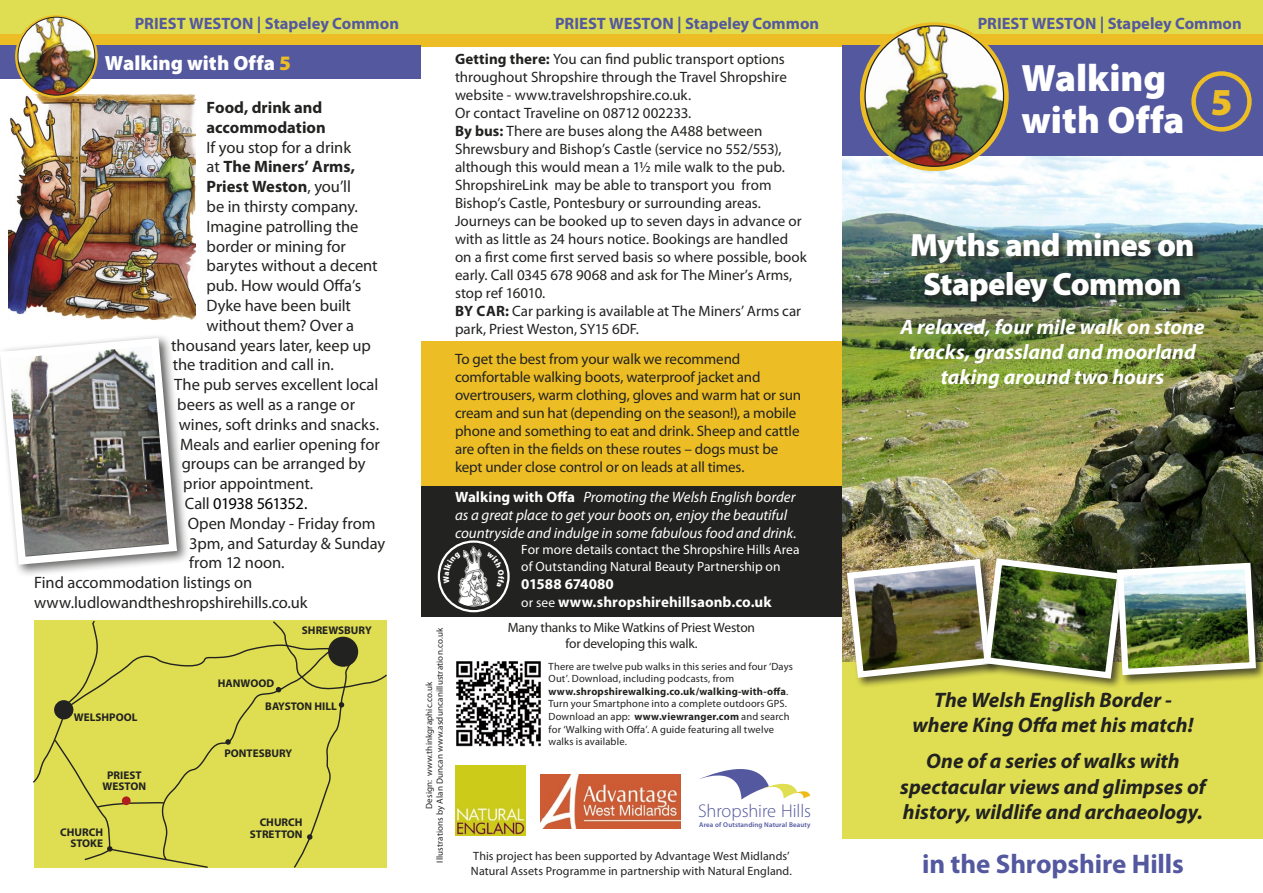
<style>
.page{position:relative;width:1263px;height:893px;background:#fff}
.page>*{position:absolute;margin:0;border:0;box-sizing:border-box;transform-origin:0 0}
.t1{font:900 38.25px/42px "Myriad Pro";color:#fff}
.t2{font:900 38.25px "Myriad Pro";color:#ecbd24}
.t3{font:900 32.25px/38.7px "Myriad Pro";letter-spacing:-.02em;color:#fff;text-align:center}
.t4{font:700 27px "Myriad Pro";letter-spacing:-.005em;color:#53589f}
.t5{font:italic 700 21px/25.2px "Myriad Pro";color:#222221;text-align:center}
.t6{font:italic 700 21px/25.2px "Myriad Pro";color:#fff;text-align:center}
.t7{font:900 20.55px "Myriad Pro";color:#fff}
.t8{font:300 18.45px "Myriad Pro";letter-spacing:-.005em;color:#53589f}
.t9{font:16.5px "Myriad Pro";letter-spacing:-.005em;color:#222221}
.t10{font:700 16.5px "Myriad Pro";color:#53589f}
.t11{font:700 16.5px/19.8px "Myriad Pro";color:#222221}
.t12{font:16.5px "Myriad Pro";letter-spacing:-.03em;color:#000}
.t13{font:15px/18px "Myriad Pro";letter-spacing:-.005em;color:#222221}
.t14{font:italic 15px/18px "Myriad Pro";color:#fff}
.t15{font:700 15px/18px "Myriad Pro";letter-spacing:.005em;color:#fff}
.t16{font:13.5px/16.2px "Myriad Pro";color:#fff}
.t17{font:13.5px/16.2px "Myriad Pro";letter-spacing:-.02em;color:#222221;text-align:center}
.t18{font:12px/14.4px "Myriad Pro";letter-spacing:.005em;color:#222221}
.t19{font:700 11.1px/11.1px "Myriad Pro";color:#222221;text-align:center}
.t20{font:10.5px/12.6px "Myriad Pro";letter-spacing:.015em;color:#222221}
.t21{font:9px/10.8px "Myriad Pro";letter-spacing:.015em;color:#222221;text-align:center}
.t22{font:600 6.9px "Myriad Pro";letter-spacing:.02em;color:#53589f}
.s1{color:#ecbd24}
.s2{font-weight:400}
.s3{color:#222221}
.s4{font-weight:700}
.s5{font-weight:700;font-style:normal}
.s6{font-weight:400;font-size:13.5px}
</style>
<div class="page">
<img style="left:9px;top:95px;width:186px;height:226px">
<div style="left:421px;top:486px;width:421px;height:131px;background:#222221"></div>
<div style="left:421px;top:341px;width:421px;height:145px;background:#ecbd24"></div>
<div style="left:0;top:0;width:1263px;height:44px;background:#dfde52"></div>
<div style="left:842px;top:651px;width:421px;height:188px;background:#dfde52"></div>
<div style="left:0;top:34px;width:1263px;height:13px;background:#ecbd24"></div>
<img style="left:842px;top:155px;width:421px;height:507px">
<div style="left:842px;top:45px;width:421px;height:110px;background:#53589f"></div>
<div style="left:0;top:45px;width:421px;height:34px;background:#53589f"></div>
<svg style="left:860px;top:22px;width:149px;height:149px"></svg>
<img style="left:865px;top:26px;width:138px;height:140px">
<div style="left:844px;top:557px;width:158px;height:132px;background:#222221;opacity:.75"></div>
<div style="left:981px;top:556px;width:154px;height:134px;background:#222221;opacity:.75"></div>
<div style="left:1115px;top:560px;width:148px;height:126px;background:#222221;opacity:.75"></div>
<img style="left:843px;top:555px;width:416px;height:127px">
<svg style="left:439px;top:542px;width:69px;height:69px"></svg>
<div style="left:438px;top:540px;width:72px;height:72px;border:2px solid #fff;border-radius:50%"></div>
<img style="left:443px;top:546px;width:61px;height:61px;border-radius:30px">
<svg style="left:698px;top:769px;width:112px;height:30px"></svg>
<img style="left:455px;top:765px;width:70px;height:70px">
<img style="left:540px;top:775px;width:141px;height:53px">
<img style="left:456px;top:661px;width:85px;height:86px">
<div style="left:1191px;top:71px;width:61px;height:61px;border:4px solid #ecbd24;border-radius:50%"></div>
<svg style="left:15px;top:15px;width:83px;height:83px"></svg>
<img style="left:18px;top:17px;width:77px;height:78px">
<div style="left:18px;top:17px;width:77px;height:78px;border:1px solid #222221;border-radius:50%"></div>
<div style="left:0;top:334px;width:190px;height:244px;background:#222221;opacity:.75"></div>
<svg style="left:0;top:334px;width:181px;height:235px"></svg>
<div style="left:912px;top:233px;width:290px;height:78px;background:#222221;opacity:.75"></div>
<div style="left:33px;top:620px;width:354px;height:248px;background:#dfde52"></div>
<div style="left:122px;top:796px;width:9px;height:9px;background:#af1d1f;border-radius:50%"></div>
<svg style="left:443px;top:552px;width:18px;height:32px"></svg>
<svg style="left:487px;top:552px;width:17px;height:35px"></svg>
<p class="t10" style="left:135px;top:13px;width:266px">PRIEST WESTON | Stapeley Common</p>
<p class="t10" style="left:555px;top:13px;width:266px">PRIEST WESTON | Stapeley Common</p>
<p class="t10" style="left:978px;top:13px;width:266px">PRIEST WESTON | Stapeley Common</p>
<h3 class="t7" style="left:105px;top:51px;width:187px">Walking with Offa <span class="s1">5</span></h3>
<p class="t11" style="left:207px;top:97px;width:121px">Food, drink and accommodation</p>
<p class="t9" style="left:207px;top:137px;width:146px">If you stop for a drink</p>
<p class="t11" style="left:207px;top:156px;width:150px"><span class="s2">at</span> The Miners’ Arms,</p>
<p class="t11" style="left:207px;top:176px;width:146px">Priest Weston<span class="s2">, you’ll</span></p>
<p class="t9" style="left:207px;top:196px;width:153px">be in thirsty company.</p>
<p class="t9" style="left:207px;top:216px;width:153px">Imagine patrolling the</p>
<p class="t9" style="left:207px;top:236px;width:141px">border or mining for</p>
<p class="t9" style="left:207px;top:256px;width:173px">barytes without a decent</p>
<p class="t9" style="left:207px;top:275px;width:156px">pub. How would Offa’s</p>
<p class="t9" style="left:207px;top:295px;width:146px">Dyke have been built</p>
<p class="t9" style="left:207px;top:315px;width:149px">without them? Over a</p>
<p class="t9" style="left:171px;top:335px;width:201px">thousand years later, keep up</p>
<p class="t9" style="left:173px;top:355px;width:163px">the tradition and call in.</p>
<p class="t9" style="left:174px;top:374px;width:206px">The pub serves excellent local</p>
<p class="t9" style="left:177px;top:394px;width:179px">beers as well as a range or</p>
<p class="t9" style="left:179px;top:414px;width:202px">wines, soft drinks and snacks.</p>
<p class="t9" style="left:180px;top:434px;width:201px">Meals and earlier opening for</p>
<p class="t9" style="left:182px;top:454px;width:185px">groups can be arranged by</p>
<p class="t9" style="left:183px;top:473px;width:132px">prior appointment.</p>
<p class="t12" style="left:185px;top:493px;width:124px"><span class="s3">Call</span> 01938 561352.</p>
<p class="t9" style="left:188px;top:513px;width:189px">Open Monday - Friday from</p>
<p class="t9" style="left:189px;top:533px;width:197px">3pm, and Saturday &amp; Sunday</p>
<p class="t9" style="left:189px;top:553px;width:97px">from 12 noon.</p>
<p class="t9" style="left:34px;top:572px;width:220px">Find accommodation listings on</p>
<p class="t9" style="left:34px;top:592px;width:275px">www.ludlowandtheshropshirehills.co.uk</p>
<p class="t19" style="left:218px;top:677px;width:58px">HANWOOD</p>
<p class="t19" style="left:302px;top:625px;width:64px">SHREWSBURY</p>
<p class="t19" style="left:74px;top:712px;width:65px">WELSHPOOL</p>
<p class="t19" style="left:103px;top:770px;width:45px">PRIEST<br>WESTON</p>
<p class="t19" style="left:265px;top:700px;width:73px">BAYSTON HILL</p>
<p class="t19" style="left:224px;top:747px;width:62px">PONTESBURY</p>
<p class="t19" style="left:260px;top:817px;width:44px">CHURCH</p>
<p class="t19" style="left:60px;top:827px;width:44px">CHURCH</p>
<p class="t19" style="left:250px;top:828px;width:54px">STRETTON</p>
<p class="t19" style="left:70px;top:838px;width:34px">STOKE</p>
<p class="t21" style="left:423px;top:862px;width:236px;rotate:-90deg">Design: www.thinkgraphic.co.uk<br>Illustrations by Alan Duncan www.asduncanillustration.co.uk</p>
<p class="t13" style="left:455px;top:49px;width:353px"><span class="s4">Getting there:</span> You can find public transport options throughout Shropshire through the Travel Shropshire website - www.travelshropshire.co.uk.<br>Or contact Traveline on 08712 002233.<br><span class="s4">By bus:</span> There are buses along the A488 between Shrewsbury and Bishop’s Castle (service no 552/553), although this would mean a 1½ mile walk to the pub.<br>ShropshireLink may be able to transport you from Bishop’s Castle, Pontesbury or surrounding areas.<br>Journeys can be booked up to seven days in advance or with as little as 24 hours notice. Bookings are handled on a first come first served basis so where possible, book early. Call 0345 678 9068 and ask for The Miner’s Arms, stop ref 16010.<br><span class="s4">By car:</span> Car parking is available at The Miners’ Arms car park, Priest Weston, SY15 6DF.</p>
<p class="t13" style="left:455px;top:349px;width:348px">To get the best from your walk we recommend comfortable walking boots, waterproof jacket and overtrousers, warm clothing, gloves and warm hat or sun cream and sun hat (depending on the season!), a mobile phone and something to eat and drink. Sheep and cattle are often in the fields on these routes – dogs must be kept under close control or on leads at all times.</p>
<p class="t14" style="left:455px;top:488px;width:343px"><span class="s5">Walking with Offa</span> Promoting the Welsh English border as a great place to get your boots on, enjoy the beautiful countryside and indulge in some fabulous food and drink.</p>
<p class="t16" style="left:521px;top:541px;width:280px">For more details contact the Shropshire Hills Area of Outstanding Natural Beauty Partnership on</p>
<p class="t15" style="left:521px;top:574px;width:252px">01588 674080<br><span class="s6">or see</span> www.shropshirehillsaonb.co.uk</p>
<p class="t17" style="left:508px;top:619px;width:249px">Many thanks to Mike Watkins of Priest Weston for developing this walk.</p>
<p class="t20" style="left:549px;top:660px;width:246px">There are twelve pub walks in this series and four ‘Days Out’. Download, including podcasts, from <span class="s4">www.shropshirewalking.co.uk/walking-with-offa</span>.<br>Turn your Smartphone into a complete outdoors GPS.<br>Download an app: <span class="s4">www.viewranger.com</span> and search for ‘Walking with Offa’. A guide featuring all twelve walks is available.</p>
<p class="t8" style="left:698px;top:801px;width:114px">Shropshire Hills</p>
<p class="t22" style="left:699px;top:821px;width:113px">Area of Outstanding Natural Beauty</p>
<p class="t18" style="left:471px;top:849px;width:323px">This project has been supported by Advantage West Midlands’<br>Natural Assets Programme in partnership with Natural England.</p>
<h1 class="t1" style="left:1021px;top:57px;width:164px">Walking with Offa</h1>
<h1 class="t2" style="left:1210px;top:80px;width:23px">5</h1>
<h2 class="t3" style="left:910px;top:226px;width:286px">Myths and mines on<br>Stapeley Common</h2>
<h3 class="t6" style="left:900px;top:314px;width:306px">A relaxed, four mile walk on stone tracks, grassland and moorland taking around two hours</h3>
<h3 class="t5" style="left:913px;top:687px;width:282px">The Welsh English Border - where King Offa met his match!</h3>
<h3 class="t5" style="left:900px;top:748px;width:307px">One of a series of walks with spectacular views and glimpses of history, wildlife and archaeology.</h3>
<h3 class="t4" style="left:922px;top:846px;width:263px">in the Shropshire Hills</h3>
</div>
